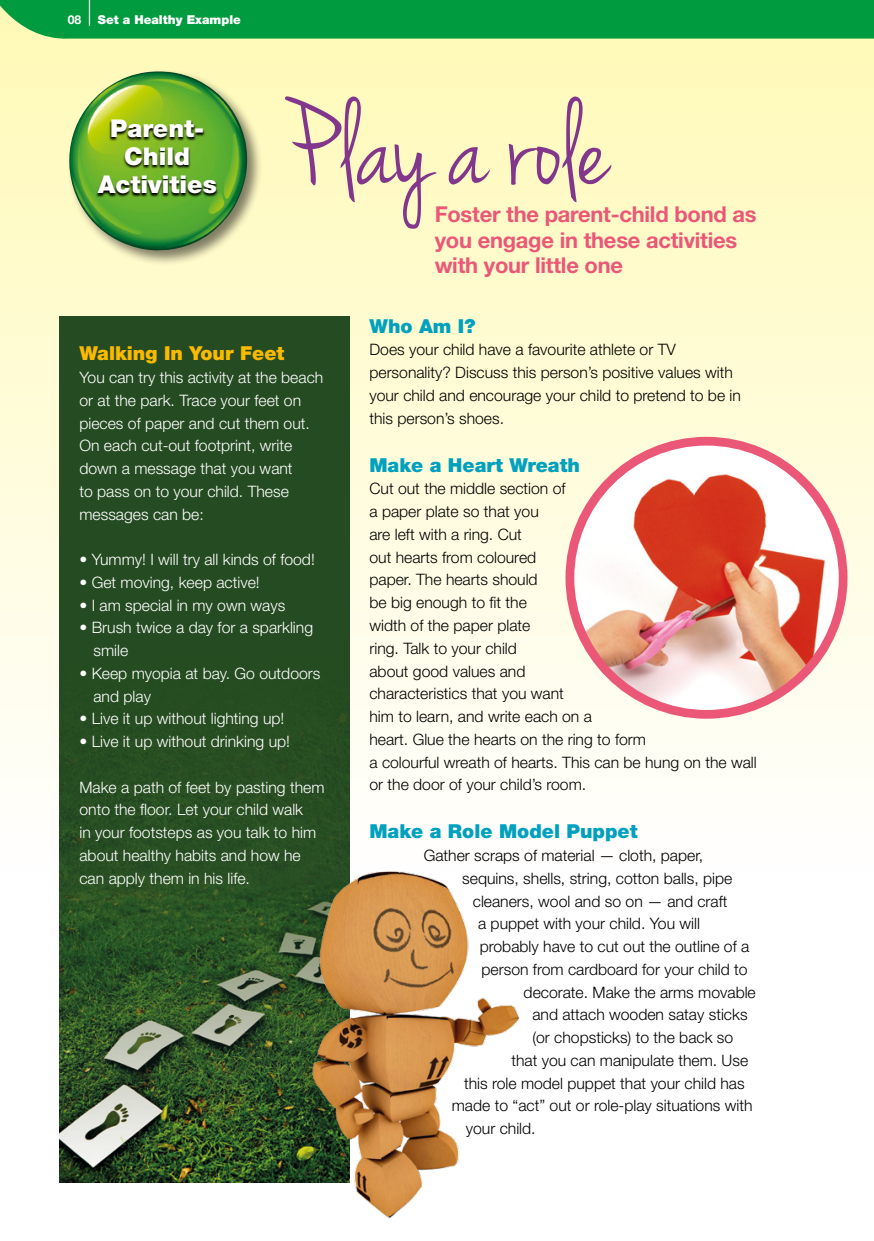
<style>
.page{position:relative;width:874px;height:1241px;background:#fff}
.page>*{position:absolute;margin:0;border:0;box-sizing:border-box;transform-origin:0 0}
.t1{font:126px "Jenna Sue";letter-spacing:.015em;color:#82368c}
.t2{font:900 24.5px/28px "Helvetica Neue LT Std";color:#fff;text-align:center}
.t3{font:700 21.88px/25.4px "Helvetica Neue LT Std";letter-spacing:-.01em;color:#eb5777}
.t4{font:900 19.25px "Helvetica Neue LT Std";color:#00a1be}
.t5{font:900 19.25px "Helvetica Neue LT Std";color:#fbba00}
.t6{font:300 15.75px/22.8px "Helvetica Neue LT Std";color:#000}
.t7{font:300 15.75px/22.8px "Helvetica Neue LT Std";color:#fff}
.t8{font:900 12.25px "Helvetica Neue LT Std";color:#fff}
.t9{font:700 12.25px "Helvetica Neue LT Std";color:#fff}
</style>
<div class="page">
<div style="left:0;top:0;width:873px;height:886px;background:linear-gradient(to bottom,#fff9b5,#fffeff)"></div>
<img style="left:60px;top:317px;width:289px;height:864px">
<img style="left:569px;top:441px;width:273px;height:270px">
<div style="left:565px;top:437px;width:282px;height:281px;border:9px solid #eb5777;border-radius:50%"></div>
<svg style="left:0;top:0;width:873px;height:41px"></svg>
<div style="left:66px;top:68px;width:197px;height:198px;background:#000;opacity:.5"></div>
<img style="left:68px;top:71px;width:179px;height:181px">
<svg style="left:96px;top:120px;width:122px;height:78px"></svg>
<img style="left:263px;top:861px;width:292px;height:358px">
<p class="t9" style="left:68px;top:12px;width:15px">08</p>
<p class="t8" style="left:98px;top:12px;width:144px">Set a Healthy Example</p>
<h2 class="t2" style="left:98px;top:114px;width:120px">Parent-<br>Child<br>Activities</h2>
<h1 class="t1" style="left:286px;top:75px;width:324px">Play a role</h1>
<h3 class="t3" style="left:434px;top:201px;width:323px">Foster the parent-child bond as you engage in these activities with your little one</h3>
<p class="t5" style="left:79px;top:342px;width:206px">Walking In Your Feet</p>
<p class="t7" style="left:79px;top:365px;width:245px">You can try this activity at the beach or at the park. Trace your feet on pieces of paper and cut them out.<br>On each cut-out footprint, write down a message that you want<br>to pass on to your child. These messages can be:</p>
<p class="t7" style="left:79px;top:547px;width:237px">• Yummy! I will try all kinds of food!</p>
<p class="t7" style="left:79px;top:570px;width:182px">• Get moving, keep active!</p>
<p class="t7" style="left:79px;top:593px;width:207px">• I am special in my own ways</p>
<p class="t7" style="left:93px;top:616px;width:221px;text-indent:-14px">• Brush twice a day for a sparkling smile</p>
<p class="t7" style="left:93px;top:661px;width:228px;text-indent:-14px">• Keep myopia at bay. Go outdoors and play</p>
<p class="t7" style="left:79px;top:707px;width:206px">• Live it up without lighting up!</p>
<p class="t7" style="left:79px;top:729px;width:212px">• Live it up without drinking up!</p>
<p class="t7" style="left:79px;top:775px;width:246px">Make a path of feet by pasting them onto the floor. Let your child walk<br>in your footsteps as you talk to him about healthy habits and how he can apply them in his life.</p>
<p class="t4" style="left:369px;top:314px;width:107px">Who Am I?</p>
<p class="t6" style="left:369px;top:338px;width:373px">Does your child have a favourite athlete or TV personality? Discuss this person’s positive values with your child and encourage your child to pretend to be in this person’s shoes.</p>
<p class="t4" style="left:369px;top:453px;width:212px">Make a Heart Wreath</p>
<p class="t6" style="left:369px;top:477px;width:388px">Cut out the middle section of<br>a paper plate so that you<br>are left with a ring. Cut<br>out hearts from coloured<br>paper. The hearts should<br>be big enough to fit the<br>width of the paper plate<br>ring. Talk to your child<br>about good values and<br>characteristics that you want<br>him to learn, and write each on a<br>heart. Glue the hearts on the ring to form<br>a colourful wreath of hearts. This can be hung on the wall or the door of your child’s room.</p>
<p class="t4" style="left:369px;top:819px;width:269px">Make a Role Model Puppet</p>
<p class="t6" style="left:423px;top:843px;width:281px">Gather scraps of material — cloth, paper,</p>
<p class="t6" style="left:462px;top:866px;width:271px">sequins, shells, string, cotton balls, pipe</p>
<p class="t6" style="left:472px;top:889px;width:256px">cleaners, wool and so on — and craft</p>
<p class="t6" style="left:478px;top:911px;width:223px">a puppet with your child. You will</p>
<p class="t6" style="left:479px;top:934px;width:271px">probably have to cut out the outline of a</p>
<p class="t6" style="left:481px;top:957px;width:267px">person from cardboard for your child to</p>
<p class="t6" style="left:523px;top:980px;width:233px">decorate. Make the arms movable</p>
<p class="t6" style="left:532px;top:1002px;width:217px">and attach wooden satay sticks</p>
<p class="t6" style="left:532px;top:1025px;width:202px">(or chopsticks) to the back so</p>
<p class="t6" style="left:511px;top:1048px;width:238px">that you can manipulate them. Use</p>
<p class="t6" style="left:464px;top:1071px;width:282px">this role model puppet that your child has</p>
<p class="t6" style="left:451px;top:1093px;width:302px">made to “act” out or role-play situations with</p>
<p class="t6" style="left:465px;top:1116px;width:71px">your child.</p>
</div>
